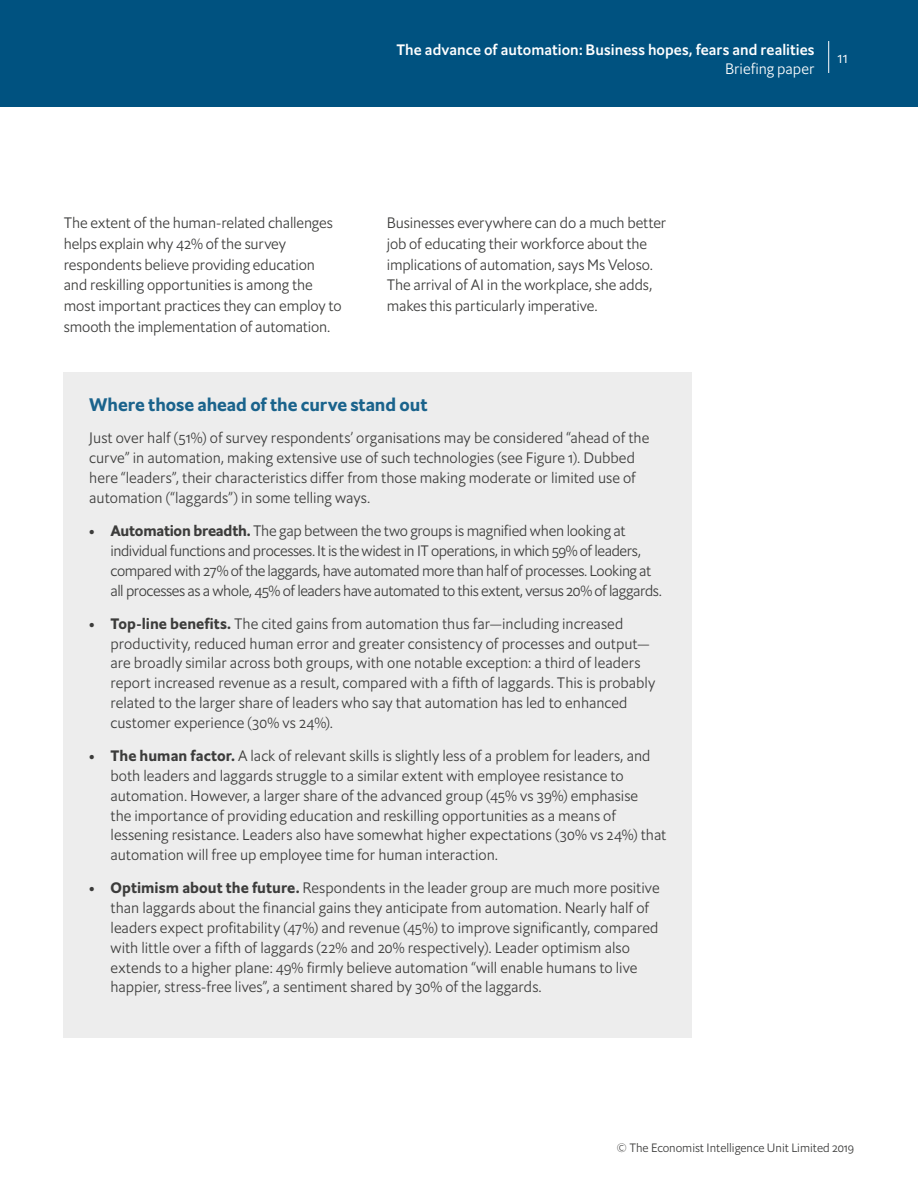
<style>
.page{position:relative;width:918px;height:1188px;background:#fff}
.page>*{position:absolute;margin:0;border:0;box-sizing:border-box;transform-origin:0 0}
.t1{font:700 18px "Econ Sans OS";letter-spacing:-.005em;color:#1a638c}
.t2{font:300 15px/19.8px "Econ Sans OS";letter-spacing:-.005em;color:#3c3c3b}
.t3{font:300 15px/19.8px "Econ Sans OS";letter-spacing:-.03em;color:#3c3c3b}
.t4{font:500 15px "Econ Sans OS";letter-spacing:.005em;color:#fff}
.t5{font:300 15px "Econ Sans OS";color:#fff}
.t6{font:300 12px "Econ Sans OS";color:#3c3c3b}
.s1{font-weight:700}
</style>
<div class="page">
<div style="left:0;top:0;width:918px;height:106px;background:#005280"></div>
<hr style="left:828px;top:41px;width:1px;height:32px;background:#fff">
<div style="left:64px;top:372px;width:628px;height:666px;background:#ededed"></div>
<p class="t4" style="left:396px;top:40px;width:420px">The advance of automation: Business hopes, fears and realities</p>
<p class="t5" style="left:725px;top:59px;width:91px">Briefing paper</p>
<p class="t5" style="left:837px;top:48px;width:12px">11</p>
<p class="t2" style="left:64px;top:212px;width:279px;line-height:20.7px">The extent of the human-related challenges helps explain why 42% of the survey respondents believe providing education and reskilling opportunities is among the most important practices they can employ to smooth the implementation of automation.</p>
<p class="t2" style="left:387px;top:212px;width:281px;line-height:20.7px">Businesses everywhere can do a much better job of educating their workforce about the implications of automation, says Ms Veloso.<br>The arrival of AI in the workplace, she adds, makes this particularly imperative.</p>
<p class="t1" style="left:89px;top:393px;width:340px">Where those ahead of the curve stand out</p>
<p class="t2" style="left:89px;top:428px;width:562px">Just over half (51%) of survey respondents’ organisations may be considered “ahead of the curve” in automation, making extensive use of such technologies (see Figure 1). Dubbed here “leaders”, their characteristics differ from those making moderate or limited use of automation (“laggards”) in some telling ways.</p>
<p class="t3" style="left:111px;top:521px;width:553px;text-indent:-21px"><span class="s1">• Automation breadth.</span> The gap between the two groups is magnified when looking at individual functions and processes. It is the widest in IT operations, in which 59% of leaders, compared with 27% of the laggards, have automated more than half of processes. Looking at all processes as a whole, 45% of leaders have automated to this extent, versus 20% of laggards.</p>
<p class="t2" style="left:111px;top:614px;width:546px;text-indent:-21px"><span class="s1">• Top-line benefits.</span> The cited gains from automation thus far—including increased productivity, reduced human error and greater consistency of processes and output— are broadly similar across both groups, with one notable exception: a third of leaders report increased revenue as a result, compared with a fifth of laggards. This is probably related to the larger share of leaders who say that automation has led to enhanced customer experience (30% vs 24%).</p>
<p class="t2" style="left:111px;top:746px;width:557px;text-indent:-21px"><span class="s1">• The human factor.</span> A lack of relevant skills is slightly less of a problem for leaders, and both leaders and laggards struggle to a similar extent with employee resistance to automation. However, a larger share of the advanced group (45% vs 39%) emphasise<br>the importance of providing education and reskilling opportunities as a means of lessening resistance. Leaders also have somewhat higher expectations (30% vs 24%) that automation will free up employee time for human interaction.</p>
<p class="t2" style="left:111px;top:878px;width:551px;text-indent:-21px"><span class="s1">• Optimism about the future.</span> Respondents in the leader group are much more positive than laggards about the financial gains they anticipate from automation. Nearly half of leaders expect profitability (47%) and revenue (45%) to improve significantly, compared with little over a fifth of laggards (22% and 20% respectively). Leader optimism also extends to a higher plane: 49% firmly believe automation “will enable humans to live happier, stress-free lives”, a sentiment shared by 30% of the laggards.</p>
<p class="t6" style="left:617px;top:1140px;width:239px">© The Economist Intelligence Unit Limited 2019</p>
</div>
